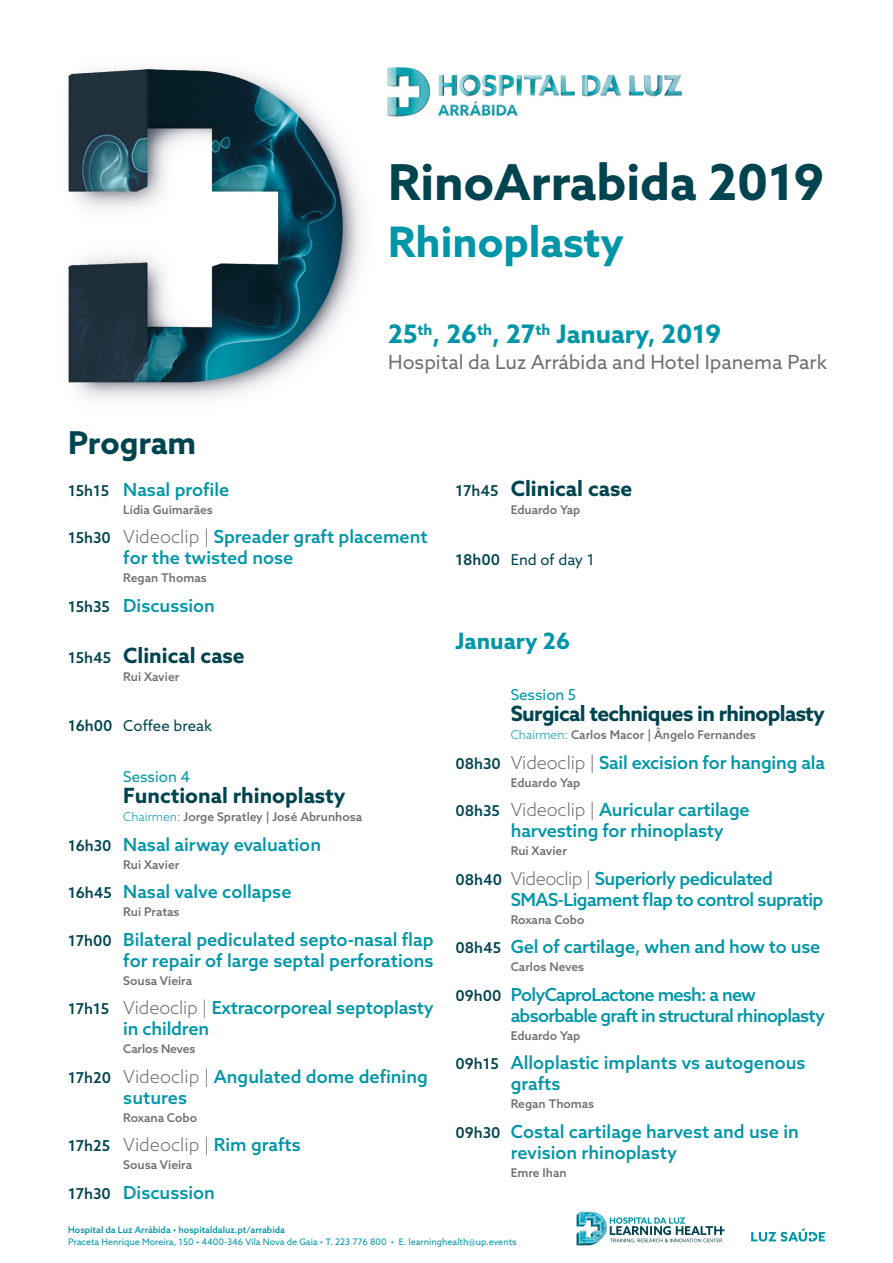
<style>
.page{position:relative;width:893px;height:1263px;background:#fff}
.page>*{position:absolute;margin:0;border:0;box-sizing:border-box;transform-origin:0 0}
.t1{font:700 49.5px "Azo Sans";color:#00444f}
.t2{font:700 42px "Azo Sans";color:#0096a8}
.t3{font:700 31.5px "Azo Sans";letter-spacing:-.005em;color:#00444f}
.t4{font:700 25.5px "Azo Sans";color:#0096a8}
.t5{font:700 22.5px "Azo Sans";color:#0096a8}
.t6{font:700 21px "Azo Sans";color:#00444f}
.t7{font:700 21px "Azo Sans";letter-spacing:-.03em;color:#00444f}
.t8{font:19.5px "Azo Sans";color:#706f6f}
.t9{font:500 18px/21px "Azo Sans";letter-spacing:-.01em;color:#0096a8}
.t10{font:500 18px/21px "Azo Sans";letter-spacing:-.03em;color:#0096a8}
.t11{font:500 18px/21px "Azo Sans";letter-spacing:-.04em;color:#0096a8}
.t12{font:300 18px "Azo Sans";color:#706f6f}
.t13{font:15px "Azo Sans";color:#00444f}
.t14{font:15px "Azo Sans";color:#0096a8}
.t15{font:500 12px "Azo Sans";color:#706f6f}
.t16{font:9px "Azo Sans";color:#0096a8}
.t17{font:500 9px "Azo Sans";color:#0096a8}
.s1{font-size:15px;color:#00444f}
.s2{font-weight:300;color:#706f6f}
.s3{font-weight:500;font-size:15px}
.s4{font-weight:500}
.s5{font-weight:300;color:#0096a8}
.s6{font-weight:500;font-size:15px;color:#00444f}
.s7{font-weight:500;color:#0096a8}
</style>
<div class="page">
<img style="left:68px;top:68px;width:294px;height:332px">
<img style="left:387px;top:67px;width:296px;height:50px">
<svg style="left:751px;top:1228px;width:74px;height:13px"></svg>
<svg style="left:612px;top:1217px;width:113px;height:26px"></svg>
<img style="left:576px;top:1211px;width:36px;height:35px">
<h1 class="t1" style="left:388px;top:149px;width:438px">RinoArrabida 2019</h1>
<h2 class="t2" style="left:388px;top:214px;width:237px">Rhinoplasty</h2>
<h3 class="t3" style="left:68px;top:422px;width:130px">Program</h3>
<h3 class="t4" style="left:388px;top:317px;width:335px">25<sup>th</sup>, 26<sup>th</sup>, 27<sup>th</sup> January, 2019</h3>
<p class="t8" style="left:388px;top:349px;width:440px">Hospital da Luz Arrábida and Hotel Ipanema Park</p>
<p class="t9" style="left:68px;top:479px;width:163px"><span class="s1">15h15</span> Nasal profile</p>
<p class="t15" style="left:123px;top:502px;width:91px">Lídia Guimarães</p>
<p class="t9" style="left:123px;top:526px;width:306px;text-indent:-55px"><span class="s1">15h30</span> <span class="s2">Videoclip |</span> Spreader graft placement for the twisted nose</p>
<p class="t15" style="left:123px;top:570px;width:85px">Regan Thomas</p>
<p class="t9" style="left:68px;top:595px;width:148px"><span class="s1">15h35</span> Discussion</p>
<p class="t6" style="left:68px;top:641px;width:178px"><span class="s3">15h45</span> Clinical case</p>
<p class="t15" style="left:123px;top:668px;width:58px">Rui Xavier</p>
<p class="t13" style="left:68px;top:716px;width:145px"><span class="s4">16h00</span> Coffee break</p>
<p class="t14" style="left:123px;top:767px;width:68px">Session 4</p>
<p class="t6" style="left:123px;top:782px;width:224px">Functional rhinoplasty</p>
<p class="t15" style="left:123px;top:809px;width:240px"><span class="s5">Chairmen:</span> Jorge Spratley | José Abrunhosa</p>
<p class="t9" style="left:68px;top:833px;width:255px"><span class="s1">16h30</span> Nasal airway evaluation</p>
<p class="t15" style="left:123px;top:856px;width:58px">Rui Xavier</p>
<p class="t9" style="left:68px;top:881px;width:225px"><span class="s1">16h45</span> Nasal valve collapse</p>
<p class="t15" style="left:123px;top:904px;width:58px">Rui Pratas</p>
<p class="t9" style="left:68px;top:928px;width:367px;text-align:right"><span class="s1">17h00</span> Bilateral pediculated septo-nasal flap for repair of large septal perforations</p>
<p class="t15" style="left:123px;top:972px;width:70px">Sousa Vieira</p>
<p class="t9" style="left:123px;top:997px;width:312px;text-indent:-55px"><span class="s1">17h15</span> <span class="s2">Videoclip |</span> Extracorporeal septoplasty in children</p>
<p class="t15" style="left:123px;top:1041px;width:74px">Carlos Neves</p>
<p class="t9" style="left:123px;top:1065px;width:306px;text-indent:-55px"><span class="s1">17h20</span> <span class="s2">Videoclip |</span> Angulated dome defining sutures</p>
<p class="t15" style="left:123px;top:1109px;width:75px">Roxana Cobo</p>
<p class="t12" style="left:68px;top:1133px;width:234px"><span class="s6">17h25</span> Videoclip | <span class="s7">Rim grafts</span></p>
<p class="t15" style="left:123px;top:1157px;width:70px">Sousa Vieira</p>
<p class="t9" style="left:68px;top:1181px;width:148px"><span class="s1">17h30</span> Discussion</p>
<p class="t6" style="left:455px;top:474px;width:178px"><span class="s3">17h45</span> Clinical case</p>
<p class="t15" style="left:511px;top:502px;width:71px">Eduardo Yap</p>
<p class="t13" style="left:455px;top:549px;width:140px"><span class="s4">18h00</span> End of day 1</p>
<p class="t5" style="left:455px;top:626px;width:116px">January 26</p>
<p class="t14" style="left:511px;top:685px;width:67px">Session 5</p>
<p class="t7" style="left:511px;top:699px;width:316px">Surgical techniques in rhinoplasty</p>
<p class="t15" style="left:511px;top:727px;width:247px"><span class="s5">Chairmen:</span> Carlos Macor | Ângelo Fernandes</p>
<p class="t9" style="left:455px;top:751px;width:371px"><span class="s1">08h30</span> <span class="s2">Videoclip |</span> Sail excision for hanging ala</p>
<p class="t15" style="left:511px;top:774px;width:71px">Eduardo Yap</p>
<p class="t9" style="left:511px;top:799px;width:240px;text-indent:-55px"><span class="s1">08h35</span> <span class="s2">Videoclip |</span> Auricular cartilage harvesting for rhinoplasty</p>
<p class="t15" style="left:511px;top:843px;width:58px">Rui Xavier</p>
<p class="t10" style="left:511px;top:867px;width:314px;text-indent:-55px"><span class="s1">08h40</span> <span class="s2">Videoclip |</span> Superiorly pediculated<br>SMAS-Ligament flap to control supratip</p>
<p class="t15" style="left:511px;top:911px;width:75px">Roxana Cobo</p>
<p class="t9" style="left:455px;top:936px;width:366px"><span class="s1">08h45</span> Gel of cartilage, when and how to use</p>
<p class="t15" style="left:511px;top:959px;width:75px">Carlos Neves</p>
<p class="t11" style="left:511px;top:983px;width:316px;text-indent:-55px"><span class="s1">09h00</span> PolyCaproLactone mesh: a new absorbable graft in structural rhinoplasty</p>
<p class="t15" style="left:511px;top:1027px;width:71px">Eduardo Yap</p>
<p class="t9" style="left:511px;top:1052px;width:296px;text-indent:-55px"><span class="s1">09h15</span> Alloplastic implants vs autogenous grafts</p>
<p class="t15" style="left:511px;top:1096px;width:85px">Regan Thomas</p>
<p class="t9" style="left:511px;top:1120px;width:290px;text-indent:-55px"><span class="s1">09h30</span> Costal cartilage harvest and use in revision rhinoplasty</p>
<p class="t15" style="left:511px;top:1164px;width:57px">Emre Ihan</p>
<p class="t17" style="left:68px;top:1223px;width:218px">Hospital da Luz Arrábida • hospitaldaluz.pt/arrabida</p>
<p class="t16" style="left:68px;top:1235px;width:450px">Praceta Henrique Moreira, 150 • 4400-346 Vila Nova de Gaia • T. 223 776 800 • E. learninghealth@up.events</p>
</div>
